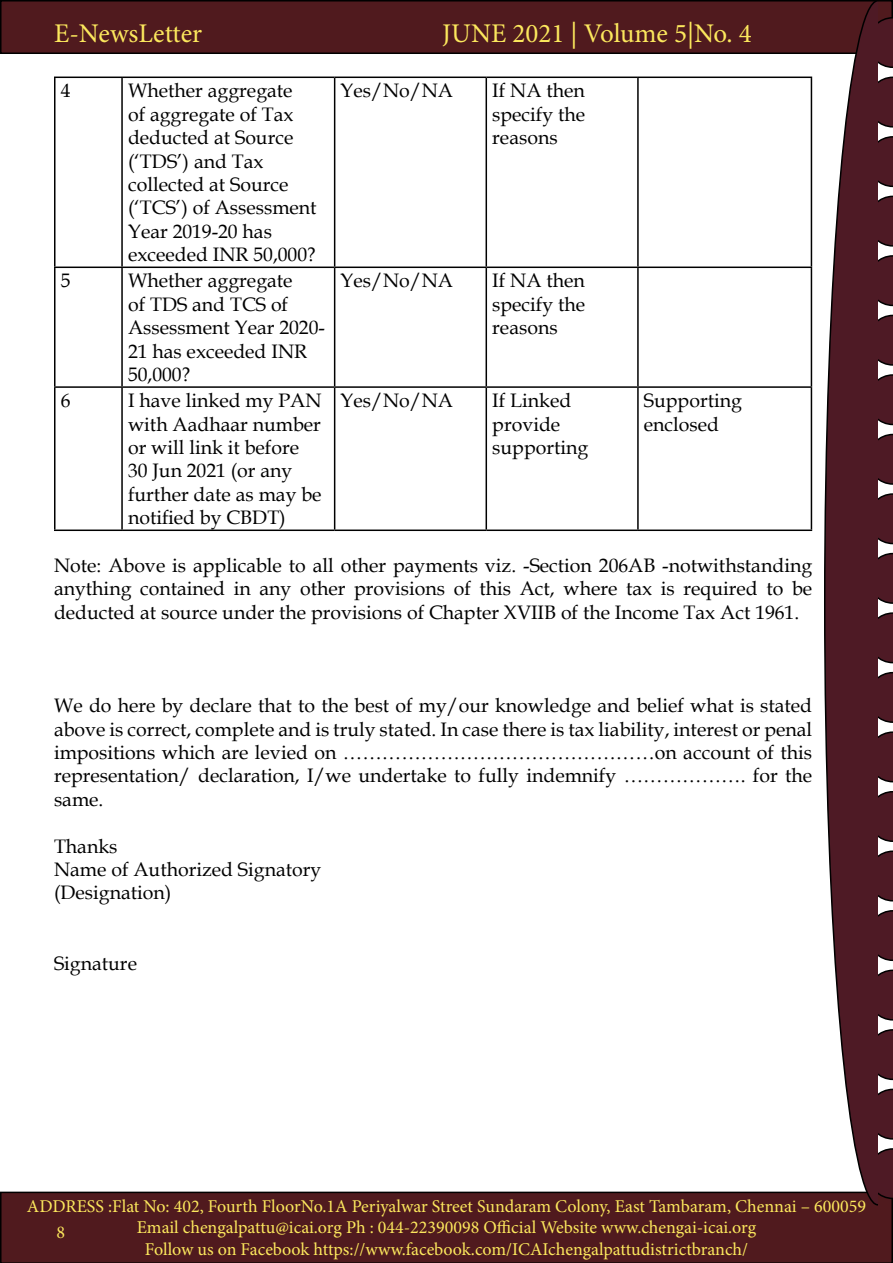
<style>
.page{position:relative;width:893px;height:1263px;background:#fff}
.page>*{position:absolute;margin:0;border:0;box-sizing:border-box;transform-origin:0 0}
.t1{font:27px "Minion Pro";color:#fce85d}
.t2{font:19.5px/23.4px "Book Antiqua";color:#000}
.t3{font:18px/21.6px "Minion Pro";color:#fce85d;text-align:center}
</style>
<div class="page">
<div style="left:1px;top:1px;width:891px;height:52px;background:#501a1e"></div>
<div style="left:0;top:0;width:893px;height:54px;border:2px solid #000"></div>
<div style="left:0;top:1191px;width:893px;height:72px;background:#501a1e"></div>
<svg style="left:879px;top:77px;width:14px;height:51px"></svg>
<svg style="left:879px;top:0;width:14px;height:68px"></svg>
<svg style="left:879px;top:136px;width:14px;height:51px"></svg>
<svg style="left:879px;top:196px;width:14px;height:51px"></svg>
<svg style="left:879px;top:255px;width:14px;height:51px"></svg>
<svg style="left:879px;top:315px;width:14px;height:51px"></svg>
<svg style="left:879px;top:374px;width:14px;height:51px"></svg>
<svg style="left:879px;top:434px;width:14px;height:51px"></svg>
<svg style="left:879px;top:493px;width:14px;height:51px"></svg>
<svg style="left:879px;top:553px;width:14px;height:51px"></svg>
<svg style="left:879px;top:612px;width:14px;height:51px"></svg>
<svg style="left:879px;top:672px;width:14px;height:51px"></svg>
<svg style="left:879px;top:731px;width:14px;height:51px"></svg>
<svg style="left:879px;top:791px;width:14px;height:51px"></svg>
<svg style="left:879px;top:850px;width:14px;height:51px"></svg>
<svg style="left:879px;top:910px;width:14px;height:51px"></svg>
<svg style="left:879px;top:969px;width:14px;height:51px"></svg>
<svg style="left:879px;top:1029px;width:14px;height:51px"></svg>
<svg style="left:879px;top:1089px;width:14px;height:51px"></svg>
<svg style="left:867px;top:1148px;width:26px;height:114px;background:#4c1a20"></svg>
<svg style="left:823px;top:0;width:56px;height:1206px"></svg>
<hr style="left:54px;top:77px;width:68px;height:1px;background:#000">
<hr style="left:54px;top:78px;width:2px;height:189px;background:#000">
<hr style="left:122px;top:77px;width:213px;height:1px;background:#000">
<hr style="left:121px;top:78px;width:2px;height:189px;background:#000">
<hr style="left:335px;top:77px;width:151px;height:1px;background:#000">
<hr style="left:334px;top:78px;width:1px;height:189px;background:#000">
<hr style="left:486px;top:77px;width:152px;height:1px;background:#000">
<hr style="left:486px;top:78px;width:1px;height:189px;background:#000">
<hr style="left:638px;top:77px;width:174px;height:1px;background:#000">
<hr style="left:637px;top:78px;width:2px;height:189px;background:#000">
<hr style="left:811px;top:78px;width:1px;height:189px;background:#000">
<hr style="left:54px;top:267px;width:68px;height:1px;background:#000">
<hr style="left:54px;top:268px;width:2px;height:118px;background:#000">
<hr style="left:122px;top:267px;width:213px;height:1px;background:#000">
<hr style="left:121px;top:268px;width:2px;height:118px;background:#000">
<hr style="left:335px;top:267px;width:151px;height:1px;background:#000">
<hr style="left:334px;top:268px;width:1px;height:118px;background:#000">
<hr style="left:486px;top:267px;width:152px;height:1px;background:#000">
<hr style="left:486px;top:268px;width:1px;height:118px;background:#000">
<hr style="left:638px;top:267px;width:174px;height:1px;background:#000">
<hr style="left:637px;top:268px;width:2px;height:118px;background:#000">
<hr style="left:811px;top:268px;width:1px;height:118px;background:#000">
<hr style="left:54px;top:386px;width:68px;height:2px;background:#000">
<hr style="left:54px;top:388px;width:2px;height:141px;background:#000">
<hr style="left:122px;top:386px;width:213px;height:2px;background:#000">
<hr style="left:121px;top:388px;width:2px;height:141px;background:#000">
<hr style="left:335px;top:386px;width:151px;height:2px;background:#000">
<hr style="left:334px;top:388px;width:1px;height:141px;background:#000">
<hr style="left:486px;top:386px;width:152px;height:2px;background:#000">
<hr style="left:486px;top:388px;width:1px;height:141px;background:#000">
<hr style="left:638px;top:386px;width:174px;height:2px;background:#000">
<hr style="left:637px;top:388px;width:2px;height:141px;background:#000">
<hr style="left:811px;top:388px;width:1px;height:141px;background:#000">
<hr style="left:54px;top:529px;width:68px;height:2px;background:#000">
<hr style="left:122px;top:529px;width:213px;height:2px;background:#000">
<hr style="left:335px;top:529px;width:151px;height:2px;background:#000">
<hr style="left:486px;top:529px;width:152px;height:2px;background:#000">
<hr style="left:638px;top:529px;width:174px;height:2px;background:#000">
<h1 class="t1" style="left:54px;top:15px;width:150px">E-NewsLetter</h1>
<h1 class="t1" style="left:442px;top:15px;width:311px">JUNE 2021 | Volume 5|No. 4</h1>
<p class="t2" style="left:61px;top:79px;width:11px">4</p>
<p class="t2" style="left:128px;top:79px;width:190px">Whether aggregate<br>of aggregate of Tax deducted at Source (‘TDS’) and Tax collected at Source (‘TCS’) of Assessment<br>Year 2019-20 has exceeded INR 50,000?</p>
<p class="t2" style="left:341px;top:79px;width:114px">Yes/No/NA</p>
<p class="t2" style="left:492px;top:79px;width:94px;text-align:justify">If NA then specify the reasons</p>
<p class="t2" style="left:61px;top:269px;width:11px">5</p>
<p class="t2" style="left:128px;top:269px;width:198px">Whether aggregate<br>of TDS and TCS of<br>Assessment Year 2020-<br>21 has exceeded INR<br>50,000?</p>
<p class="t2" style="left:341px;top:269px;width:114px">Yes/No/NA</p>
<p class="t2" style="left:492px;top:269px;width:94px;text-align:justify">If NA then specify the reasons</p>
<p class="t2" style="left:61px;top:388px;width:11px">6</p>
<p class="t2" style="left:128px;top:388px;width:195px">I have linked my PAN with Aadhaar number or will link it before<br>30 Jun 2021 (or any further date as may be notified by CBDT)</p>
<p class="t2" style="left:341px;top:388px;width:114px">Yes/No/NA</p>
<p class="t2" style="left:492px;top:388px;width:98px">If Linked provide supporting</p>
<p class="t2" style="left:644px;top:388px;width:100px">Supporting enclosed</p>
<p class="t2" style="left:54px;top:553px;width:760px;text-align:justify">Note: Above is applicable to all other payments viz. -Section 206AB -notwithstanding anything contained in any other provisions of this Act, where tax is required to be deducted at source under the provisions of Chapter XVIIB of the Income Tax Act 1961.</p>
<p class="t2" style="left:54px;top:693px;width:760px;text-align:justify">We do here by declare that to the best of my/our knowledge and belief what is stated above is correct, complete and is truly stated. In case there is tax liability, interest or penal impositions which are levied on …………………………………………on account of this representation/ declaration, I/we undertake to fully indemnify ………………. for the same.</p>
<p class="t2" style="left:54px;top:834px;width:269px">Thanks<br>Name of Authorized Signatory (Designation)</p>
<p class="t2" style="left:54px;top:951px;width:85px">Signature</p>
<p class="t3" style="left:27px;top:1195px;width:840px">ADDRESS :Flat No: 402, Fourth FloorNo.1A Periyalwar Street Sundaram Colony, East Tambaram, Chennai – 600059<br>Email chengalpattu@icai.org Ph : 044-22390098 Official Website www.chengai-icai.org<br>Follow us on Facebook https://www.facebook.com/ICAIchengalpattudistrictbranch/</p>
<p class="t3" style="left:57px;top:1221px;width:10px">8</p>
</div>
